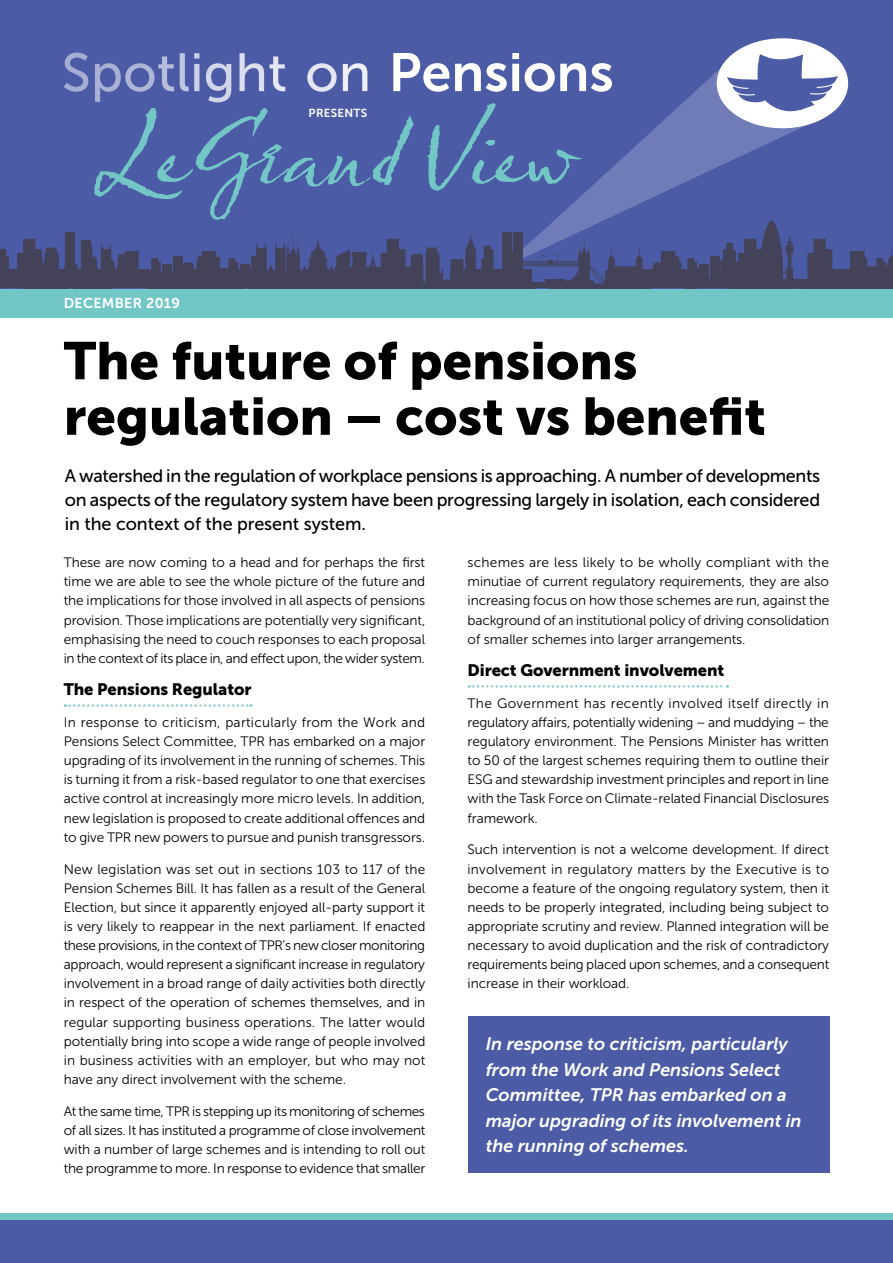
<style>
.page{position:relative;width:893px;height:1263px;background:#fff}
.page>*{position:absolute;margin:0;border:0;box-sizing:border-box;transform-origin:0 0}
.t1{font:52.5px/55.5px "Museo Sans 900";color:#000}
.t2{font:18px/24px "Museo Sans 500";letter-spacing:-.005em;color:#000;text-align:justify}
.t3{font:italic 18px/25.5px "Museo Sans 700";color:#fff}
.t4{font:16.5px "Museo Sans 900";letter-spacing:-.005em;color:#000}
.t5{font:14.25px "Museo Sans 700";letter-spacing:.02em;color:#fff}
.t6{font:13.65px/19px "Museo Sans 300";letter-spacing:-.01em;color:#000;text-align:justify}
.t7{font:11.55px "Museo Sans 700";letter-spacing:.02em;color:#fff}
</style>
<div class="page">
<div style="left:0;top:288px;width:893px;height:30px;background:#73c6c6"></div>
<div style="left:0;top:0;width:893px;height:288px;background:#4c5ba6"></div>
<svg style="left:519px;top:64px;width:290px;height:156px"></svg>
<div style="left:717px;top:38px;width:131px;height:90px;background:#fff;border-radius:50%"></div>
<svg style="left:727px;top:54px;width:111px;height:58px"></svg>
<svg style="left:0;top:220px;width:893px;height:68px"></svg>
<svg style="left:64px;top:53px;width:24px;height:39px"></svg>
<svg style="left:95px;top:56px;width:79px;height:46px"></svg>
<svg style="left:180px;top:53px;width:19px;height:38px"></svg>
<svg style="left:206px;top:63px;width:25px;height:39px"></svg>
<svg style="left:239px;top:53px;width:46px;height:38px"></svg>
<svg style="left:307px;top:63px;width:30px;height:29px"></svg>
<svg style="left:343px;top:63px;width:24px;height:28px"></svg>
<svg style="left:393px;top:53px;width:56px;height:39px"></svg>
<svg style="left:455px;top:53px;width:64px;height:39px"></svg>
<svg style="left:525px;top:63px;width:87px;height:29px"></svg>
<svg style="left:94px;top:103px;width:488px;height:117px"></svg>
<svg style="left:469px;top:685px;width:259px;height:2px"></svg>
<svg style="left:65px;top:704px;width:186px;height:3px"></svg>
<div style="left:469px;top:1016px;width:361px;height:157px;background:#4c5ba6"></div>
<div style="left:0;top:1214px;width:893px;height:49px;background:#4c5ba6"></div>
<div style="left:0;top:1213px;width:893px;height:7px;background:#73c6c6"></div>
<p class="t5" style="left:64px;top:295px;width:118px">DECEMBER 2019</p>
<p class="t7" style="left:309px;top:107px;width:60px">PRESENTS</p>
<h1 class="t1" style="left:64px;top:333px;width:704px">The future of pensions regulation – cost vs benefit</h1>
<h2 class="t2" style="left:65px;top:464px;width:757px">A watershed in the regulation of workplace pensions is approaching. A number of developments on aspects of the regulatory system have been progressing largely in isolation, each considered in the context of the present system.</h2>
<p class="t6" style="left:64px;top:553px;width:363px">These are now coming to a head and for perhaps the first time we are able to see the whole picture of the future and the implications for those involved in all aspects of pensions provision. Those implications are potentially very significant, emphasising the need to couch responses to each proposal in the context of its place in, and effect upon, the wider system.</p>
<p class="t4" style="left:64px;top:680px;width:189px">The Pensions Regulator</p>
<p class="t6" style="left:64px;top:713px;width:363px">In response to criticism, particularly from the Work and Pensions Select Committee, TPR has embarked on a major upgrading of its involvement in the running of schemes. This is turning it from a risk-based regulator to one that exercises active control at increasingly more micro levels. In addition, new legislation is proposed to create additional offences and to give TPR new powers to pursue and punish transgressors.</p>
<p class="t6" style="left:64px;top:859px;width:363px">New legislation was set out in sections 103 to 117 of the Pension Schemes Bill. It has fallen as a result of the General Election, but since it apparently enjoyed all-party support it is very likely to reappear in the next parliament. If enacted these provisions, in the context of TPR’s new closer monitoring approach, would represent a significant increase in regulatory involvement in a broad range of daily activities both directly in respect of the operation of schemes themselves, and in regular supporting business operations. The latter would potentially bring into scope a wide range of people involved in business activities with an employer, but who may not have any direct involvement with the scheme.</p>
<p class="t6" style="left:64px;top:1102px;width:363px">At the same time, TPR is stepping up its monitoring of schemes of all sizes. It has instituted a programme of close involvement with a number of large schemes and is intending to roll out the programme to more. In response to evidence that smaller</p>
<p class="t6" style="left:468px;top:553px;width:363px">schemes are less likely to be wholly compliant with the minutiae of current regulatory requirements, they are also increasing focus on how those schemes are run, against the background of an institutional policy of driving consolidation of smaller schemes into larger arrangements.</p>
<p class="t4" style="left:468px;top:661px;width:258px">Direct Government involvement</p>
<p class="t6" style="left:468px;top:694px;width:363px">The Government has recently involved itself directly in regulatory affairs, potentially widening – and muddying – the regulatory environment. The Pensions Minister has written to 50 of the largest schemes requiring them to outline their ESG and stewardship investment principles and report in line with the Task Force on Climate-related Financial Disclosures framework.</p>
<p class="t6" style="left:468px;top:840px;width:363px">Such intervention is not a welcome development. If direct involvement in regulatory matters by the Executive is to become a feature of the ongoing regulatory system, then it needs to be properly integrated, including being subject to appropriate scrutiny and review. Planned integration will be necessary to avoid duplication and the risk of contradictory requirements being placed upon schemes, and a consequent increase in their workload.</p>
<h2 class="t3" style="left:486px;top:1031px;width:317px">In response to criticism, particularly from the Work and Pensions Select Committee, TPR has embarked on a major upgrading of its involvement in the running of schemes.</h2>
</div>
